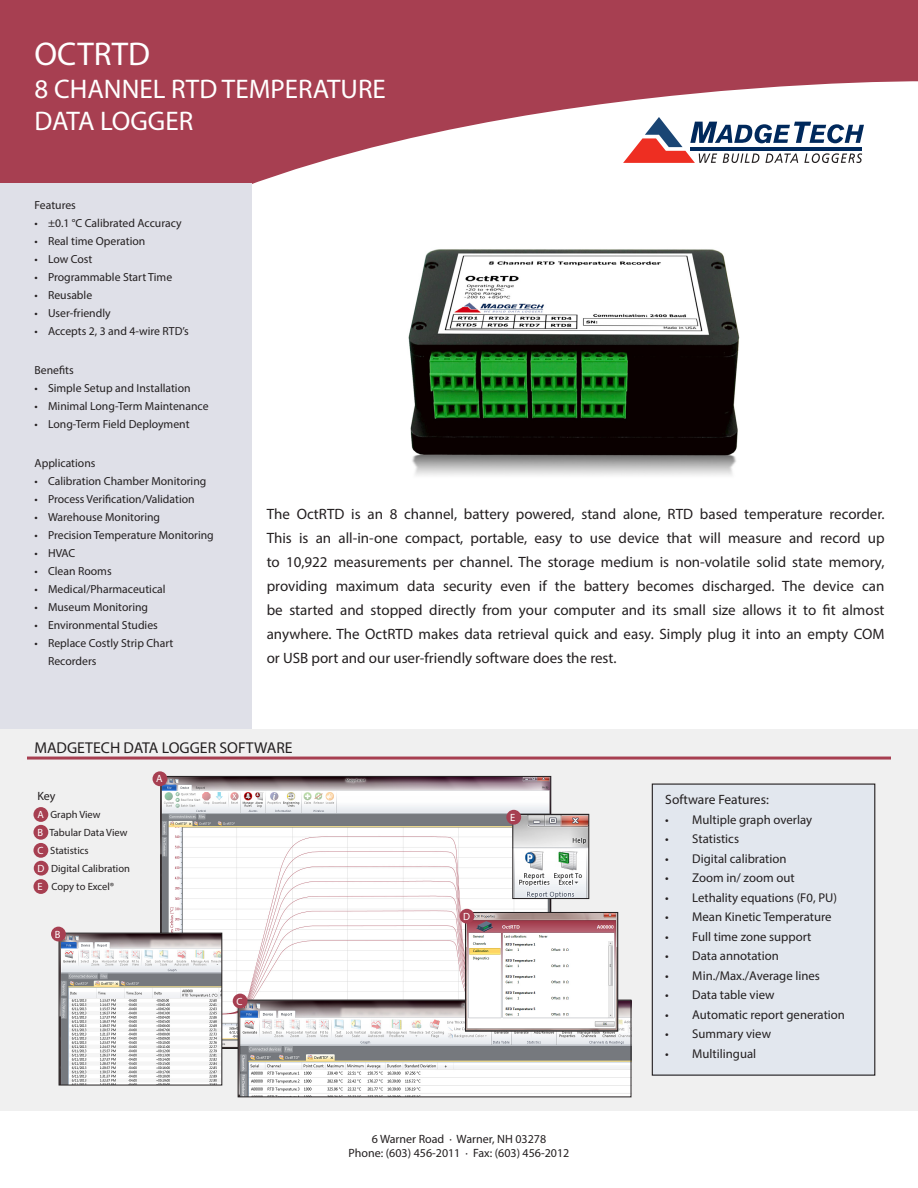
<style>
.page{position:relative;width:918px;height:1188px;background:#fff}
.page>*{position:absolute;margin:0;border:0;box-sizing:border-box;transform-origin:0 0}
.t1{font:33px "Myriad Pro";color:#fff}
.t2{font:27px "Myriad Pro";color:#fff}
.t3{font:15.75px "Myriad Pro";color:#231f20}
.t4{font:15px/24px "Myriad Pro";color:#231f20;text-align:justify}
.t5{font:13.5px "Myriad Pro";color:#231f20}
.t6{font:12.75px "Myriad Pro";color:#231f20}
.t7{font:12px "Myriad Pro";color:#231f20}
.t8{font:11.7px/18px "Myriad Pro";color:#231f20}
.t9{font:10.5px "Myriad Pro";color:#231f20}
.t10{font:10.5px "Myriad Pro";color:#fff}
.s1{color:#fff}
</style>
<div class="page">
<svg style="left:0;top:0;width:918px;height:184px;fill:#a73f51"></svg>
<div style="left:0;top:184px;width:252px;height:572px;background:#dfe0e8"></div>
<svg style="left:623px;top:117px;width:241px;height:46px"></svg>
<hr style="left:690px;top:147px;width:172px;height:4px;background:#00295c">
<div style="left:0;top:729px;width:918px;height:381px;background:#f0f0f0"></div>
<hr style="left:27px;top:757px;width:864px;height:3px;background:#a73f51">
<div style="left:33px;top:879px;width:15px;height:15px;background:#a73f51;border-radius:50%"></div>
<div style="left:652px;top:784px;width:223px;height:291px;background:#e2e7ee"></div>
<div style="left:652px;top:784px;width:223px;height:292px;border:1px solid #231f20"></div>
<div style="left:33px;top:807px;width:15px;height:15px;background:#a73f51;border-radius:50%"></div>
<div style="left:33px;top:825px;width:15px;height:15px;background:#a73f51;border-radius:50%"></div>
<div style="left:33px;top:843px;width:15px;height:15px;background:#a73f51;border-radius:50%"></div>
<div style="left:34px;top:861px;width:15px;height:15px;background:#a73f51;border-radius:50%"></div>
<img style="left:163px;top:778px;width:386px;height:269px">
<img style="left:61px;top:935px;width:159px;height:148px">
<div style="left:59px;top:933px;width:163px;height:152px;border:1px solid #231f20"></div>
<img style="left:240px;top:1002px;width:389px;height:93px">
<div style="left:238px;top:1000px;width:393px;height:97px;border:1px solid #231f20"></div>
<img style="left:467px;top:914px;width:149px;height:116px">
<div style="left:465px;top:912px;width:153px;height:120px;border:1px solid #231f20"></div>
<img style="left:514px;top:816px;width:73px;height:81px">
<div style="left:512px;top:814px;width:77px;height:85px;border:1px solid #231f20"></div>
<div style="left:459px;top:909px;width:15px;height:15px;background:#a73f51;border-radius:50%"></div>
<div style="left:233px;top:994px;width:15px;height:14px;background:#a73f51;border-radius:50%"></div>
<div style="left:51px;top:927px;width:15px;height:14px;background:#a73f51;border-radius:50%"></div>
<div style="left:506px;top:810px;width:15px;height:15px;background:#a73f51;border-radius:50%"></div>
<div style="left:153px;top:771px;width:14px;height:15px;background:#a73f51;border-radius:50%"></div>
<img style="left:408px;top:249px;width:332px;height:227px">
<p class="t1" style="left:35px;top:34px;width:117px">OCTRTD</p>
<p class="t2" style="left:35px;top:72px;width:353px">8 CHANNEL RTD TEMPERATURE</p>
<p class="t2" style="left:35px;top:104px;width:160px">DATA LOGGER</p>
<p class="t8" style="left:35px;top:196px;width:43px">Features</p>
<p class="t8" style="left:35px;top:214px;width:149px">• ±0.1 °C Calibrated Accuracy</p>
<p class="t8" style="left:35px;top:232px;width:112px">• Real time Operation</p>
<p class="t8" style="left:35px;top:250px;width:59px">• Low Cost</p>
<p class="t8" style="left:35px;top:268px;width:139px">• Programmable Start Time</p>
<p class="t8" style="left:35px;top:286px;width:59px">• Reusable</p>
<p class="t8" style="left:35px;top:304px;width:78px">• User-friendly</p>
<p class="t8" style="left:35px;top:322px;width:156px">• Accepts 2, 3 and 4-wire RTD’s</p>
<p class="t8" style="left:35px;top:361px;width:41px">Benefits</p>
<p class="t8" style="left:35px;top:379px;width:158px">• Simple Setup and Installation</p>
<p class="t8" style="left:35px;top:397px;width:176px">• Minimal Long-Term Maintenance</p>
<p class="t8" style="left:35px;top:415px;width:157px">• Long-Term Field Deployment</p>
<p class="t8" style="left:35px;top:454px;width:62px">Applications</p>
<p class="t8" style="left:35px;top:472px;width:173px">• Calibration Chamber Monitoring</p>
<p class="t8" style="left:35px;top:490px;width:162px">• Process Verification/Validation</p>
<p class="t8" style="left:35px;top:508px;width:127px">• Warehouse Monitoring</p>
<p class="t8" style="left:35px;top:526px;width:181px">• Precision Temperature Monitoring</p>
<p class="t8" style="left:35px;top:544px;width:42px">• HVAC</p>
<p class="t8" style="left:35px;top:562px;width:79px">• Clean Rooms</p>
<p class="t8" style="left:35px;top:580px;width:133px">• Medical/Pharmaceutical</p>
<p class="t8" style="left:35px;top:598px;width:115px">• Museum Monitoring</p>
<p class="t8" style="left:35px;top:616px;width:125px">• Environmental Studies</p>
<p class="t8" style="left:48px;top:634px;width:127px;text-indent:-14px">• Replace Costly Strip Chart<br>Recorders</p>
<p class="t4" style="left:267px;top:502px;width:619px">The OctRTD is an 8 channel, battery powered, stand alone, RTD based temperature recorder.<br>This is an all-in-one compact, portable, easy to use device that will measure and record up to 10,922 measurements per channel. The storage medium is non-volatile solid state memory, providing maximum data security even if the battery becomes discharged. The device can be started and stopped directly from your computer and its small size allows it to fit almost anywhere. The OctRTD makes data retrieval quick and easy. Simply plug it into an empty COM or USB port and our user-friendly software does the rest.</p>
<p class="t3" style="left:34px;top:738px;width:260px">MADGETECH DATA LOGGER SOFTWARE</p>
<p class="t7" style="left:37px;top:789px;width:20px">Key</p>
<p class="t9" style="left:37px;top:808px;width:65px"><span class="s1">A</span> Graph View</p>
<p class="t9" style="left:37px;top:826px;width:92px"><span class="s1">B</span> Tabular Data View</p>
<p class="t9" style="left:37px;top:844px;width:53px"><span class="s1">C</span> Statistics</p>
<p class="t9" style="left:37px;top:862px;width:94px"><span class="s1">D</span> Digital Calibration</p>
<p class="t9" style="left:37px;top:880px;width:78px"><span class="s1">E</span> Copy to Excel®</p>
<p class="t10" style="left:156px;top:772px;width:8px">A</p>
<p class="t10" style="left:55px;top:928px;width:7px">B</p>
<p class="t10" style="left:237px;top:995px;width:8px">C</p>
<p class="t10" style="left:463px;top:910px;width:8px">D</p>
<p class="t10" style="left:510px;top:811px;width:7px">E</p>
<p class="t7" style="left:372px;top:1132px;width:176px">6 Warner Road · Warner, NH 03278</p>
<p class="t7" style="left:349px;top:1146px;width:222px">Phone: (603) 456-2011 · Fax: (603) 456-2012</p>
<p class="t5" style="left:665px;top:792px;width:105px">Software Features:</p>
<p class="t6" style="left:665px;top:812px;width:148px">• Multiple graph overlay</p>
<p class="t6" style="left:665px;top:831px;width:75px">• Statistics</p>
<p class="t6" style="left:665px;top:851px;width:123px">• Digital calibration</p>
<p class="t6" style="left:665px;top:870px;width:131px">• Zoom in/ zoom out</p>
<p class="t6" style="left:665px;top:890px;width:173px">• Lethality equations (F0, PU)</p>
<p class="t6" style="left:665px;top:909px;width:168px">• Mean Kinetic Temperature</p>
<p class="t6" style="left:665px;top:929px;width:148px">• Full time zone support</p>
<p class="t6" style="left:665px;top:948px;width:115px">• Data annotation</p>
<p class="t6" style="left:665px;top:968px;width:156px">• Min./Max./Average lines</p>
<p class="t6" style="left:665px;top:987px;width:111px">• Data table view</p>
<p class="t6" style="left:665px;top:1007px;width:181px">• Automatic report generation</p>
<p class="t6" style="left:665px;top:1026px;width:107px">• Summary view</p>
<p class="t6" style="left:665px;top:1046px;width:92px">• Multilingual</p>
</div>
